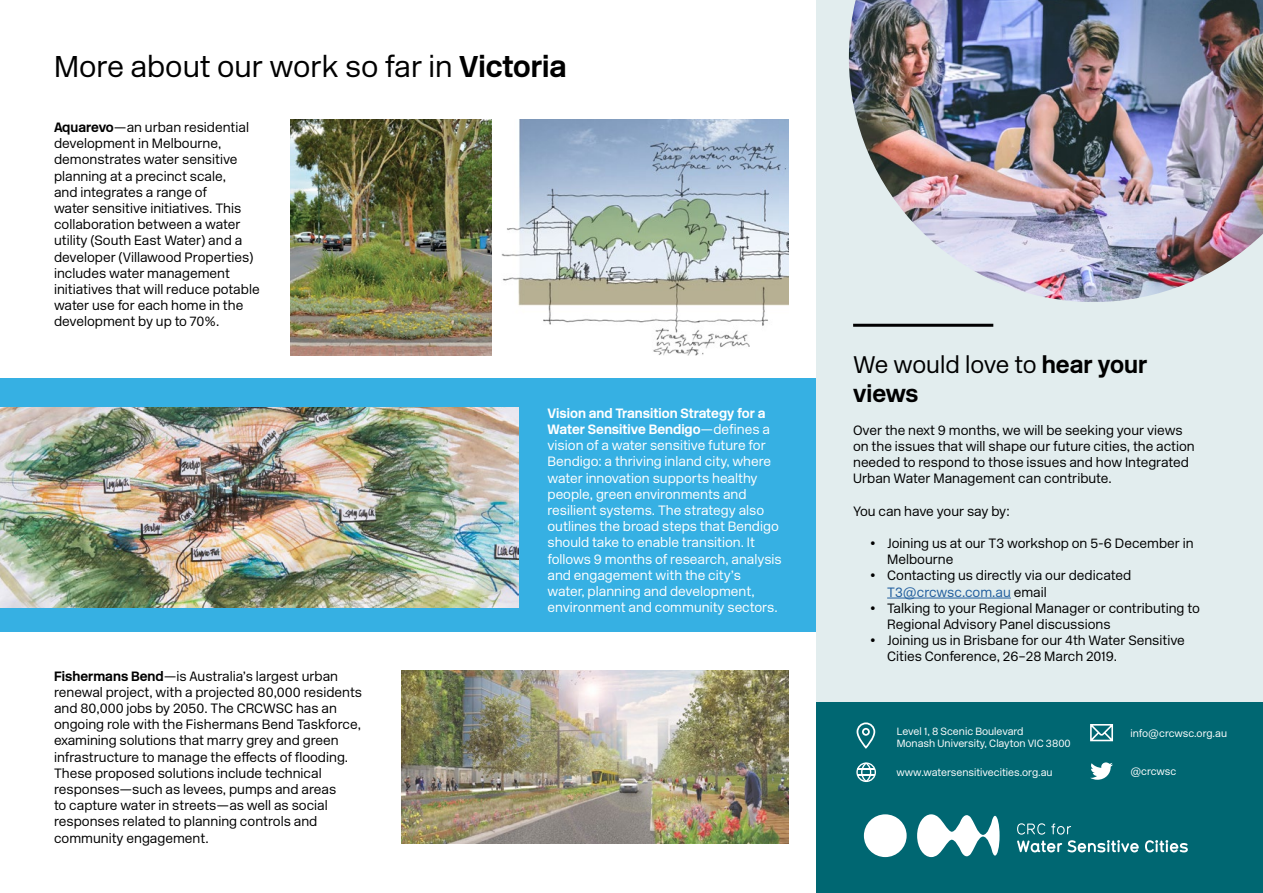
<style>
.page{position:relative;width:1263px;height:893px;background:#fff}
.page>*{position:absolute;margin:0;border:0;box-sizing:border-box;transform-origin:0 0}
.t1{font:300 30px "New Rail Alphabet";color:#000}
.t2{font:300 24px/28.8px "New Rail Alphabet";letter-spacing:-.015em;color:#000}
.t3{font:300 13.5px/16.2px "New Rail Alphabet";color:#000}
.t4{font:300 13.5px/16.2px "New Rail Alphabet";color:#fff}
.t5{font:300 10.5px/12.6px "New Rail Alphabet";color:#fff}
.s1{font-weight:700}
.s2{color:#215e9e}
</style>
<div class="page">
<div style="left:0;top:378px;width:816px;height:254px;background:#36b0e3"></div>
<div style="left:816px;top:0;width:447px;height:893px;background:#e2edee"></div>
<div style="left:816px;top:702px;width:447px;height:191px;background:#006772"></div>
<svg style="left:856px;top:722px;width:19px;height:27px"></svg>
<svg style="left:1090px;top:724px;width:23px;height:17px"></svg>
<svg style="left:856px;top:762px;width:20px;height:20px"></svg>
<svg style="left:1090px;top:762px;width:23px;height:18px"></svg>
<svg style="left:864px;top:814px;width:135px;height:43px"></svg>
<svg style="left:1145px;top:840px;width:43px;height:12px"></svg>
<svg style="left:1017px;top:823px;width:122px;height:29px"></svg>
<img style="left:849px;top:0;width:414px;height:302px">
<hr style="left:853px;top:324px;width:140px;height:3px;background:#000">
<hr style="left:887px;top:598px;width:124px;height:1px;background:#215e9e">
<img style="left:491px;top:120px;width:298px;height:235px">
<img style="left:290px;top:120px;width:201px;height:235px">
<img style="left:402px;top:670px;width:387px;height:174px">
<img style="left:0;top:407px;width:518px;height:201px">
<h1 class="t1" style="left:54px;top:46px;width:514px">More about our work so far in <span class="s1">Victoria</span></h1>
<p class="t3" style="left:54px;top:119px;width:207px"><span class="s1">Aquarevo</span>—an urban residential development in Melbourne, demonstrates water sensitive planning at a precinct scale,<br>and integrates a range of<br>water sensitive initiatives. This collaboration between a water utility (South East Water) and a developer (Villawood Properties) includes water management initiatives that will reduce potable water use for each home in the development by up to 70%.</p>
<p class="t3" style="left:54px;top:667px;width:310px"><span class="s1">Fishermans Bend</span>—is Australia’s largest urban renewal project, with a projected 80,000 residents and 80,000 jobs by 2050. The CRCWSC has an ongoing role with the Fishermans Bend Taskforce, examining solutions that marry grey and green infrastructure to manage the effects of flooding.<br>These proposed solutions include technical responses—such as levees, pumps and areas<br>to capture water in streets—as well as social responses related to planning controls and community engagement.</p>
<p class="t4" style="left:547px;top:405px;width:236px"><span class="s1">Vision and Transition Strategy for a Water Sensitive Bendigo</span>—defines a vision of a water sensitive future for Bendigo: a thriving inland city, where water innovation supports healthy people, green environments and resilient systems. The strategy also outlines the broad steps that Bendigo should take to enable transition. It follows 9 months of research, analysis and engagement with the city’s<br>water, planning and development, environment and community sectors.</p>
<h2 class="t2" style="left:853px;top:350px;width:296px">We would love to <span class="s1">hear your views</span></h2>
<p class="t3" style="left:853px;top:422px;width:343px">Over the next 9 months, we will be seeking your views on the issues that will shape our future cities, the action needed to respond to those issues and how Integrated Urban Water Management can contribute.</p>
<p class="t3" style="left:853px;top:503px;width:158px">You can have your say by:</p>
<p class="t3" style="left:887px;top:535px;width:308px;text-indent:-17px">• Joining us at our T3 workshop on 5-6 December in<br>Melbourne</p>
<p class="t3" style="left:887px;top:567px;width:245px;text-indent:-17px">• Contacting us directly via our dedicated<br><span class="s2">T3@crcwsc.com.au</span> email</p>
<p class="t3" style="left:887px;top:600px;width:314px;text-indent:-17px">• Talking to your Regional Manager or contributing to<br>Regional Advisory Panel discussions</p>
<p class="t3" style="left:887px;top:632px;width:299px;text-indent:-17px">• Joining us in Brisbane for our 4th Water Sensitive<br>Cities Conference, 26–28 March 2019.</p>
<p class="t5" style="left:897px;top:724px;width:175px">Level 1, 8 Scenic Boulevard<br>Monash University, Clayton VIC 3800</p>
<p class="t5" style="left:1130px;top:726px;width:98px">info@crcwsc.org.au</p>
<p class="t5" style="left:896px;top:766px;width:158px">www.watersensitivecities.org.au</p>
<p class="t5" style="left:1130px;top:765px;width:48px">@crcwsc</p>
</div>
